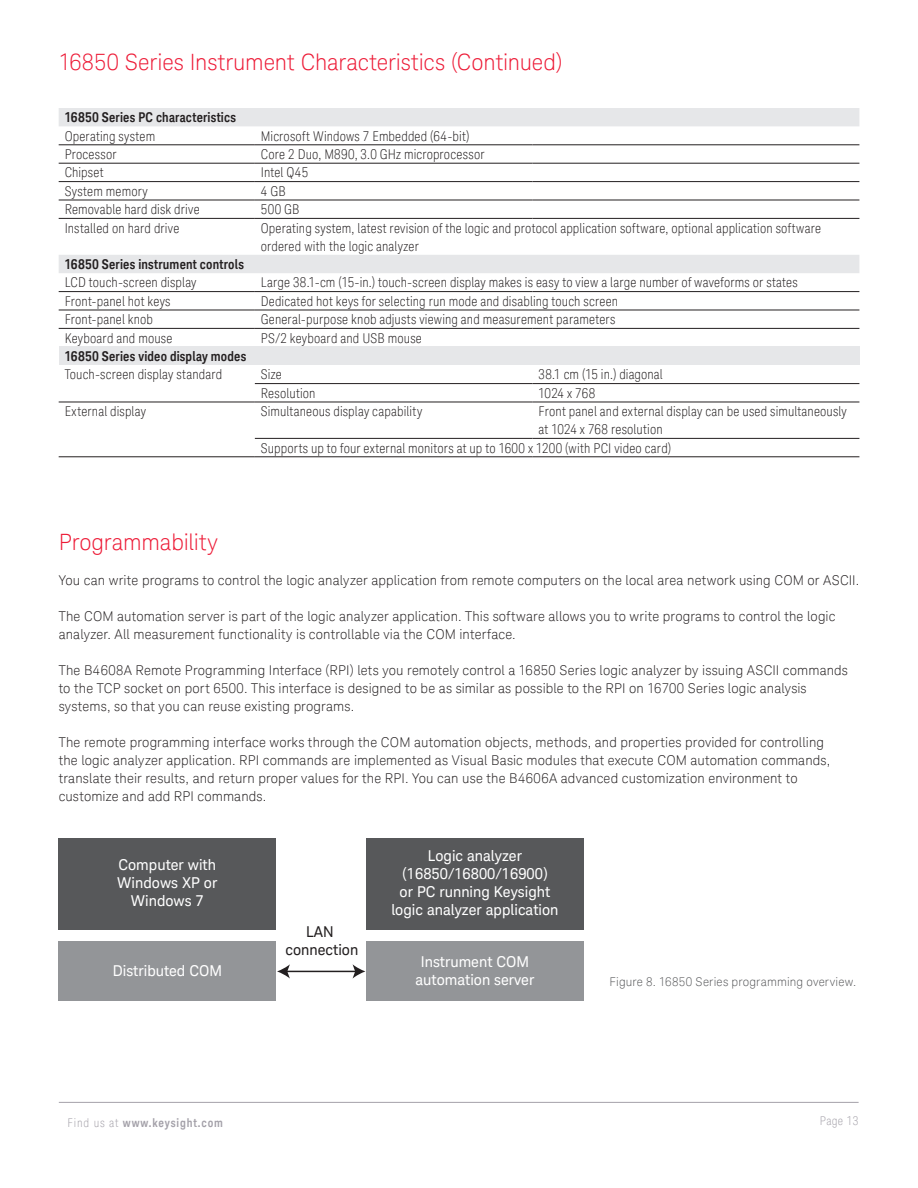
<style>
.page{position:relative;width:918px;height:1188px;background:#fff}
.page>*{position:absolute;margin:0;border:0;box-sizing:border-box;transform-origin:0 0}
.K_Heading_1{font:300 22.5px "Keysight Sans";letter-spacing:-.005em;color:#ed1a36}
.t1{font:15px/18px "Keysight Sans";color:#fff;text-align:center}
.t2{font:15px/18px "Keysight Sans";color:#231f20;text-align:center}
.K_Body_Text{font:300 13.5px/18px "Keysight Sans";letter-spacing:.01em;color:#231f20}
.K_Table_Text{font:300 condensed 13.5px/18px "Keysight Sans";letter-spacing:.015em;color:#231f20}
.K_Table_Heading_1{font:700 13.5px "Keysight Sans Condensed";letter-spacing:.015em;color:#231f20}
.K_Diagrams_and_Figur{font:300 12px "Keysight Sans";letter-spacing:.015em;color:#57585a}
.t3{font:700 12px "Keysight Sans Condensed";letter-spacing:.07em;color:#a4a1a9}
.t4{font:300 condensed 12px "Keysight Sans";letter-spacing:.03em;color:#a4a1a9}
.s1{font-family:"Keysight Sans";font-weight:300;font-stretch:condensed}
</style>
<div class="page">
<hr style="left:59px;top:1102px;width:800px;height:1px;background:#a4a1a9">
<svg style="left:59px;top:108px;width:800px;height:165px"></svg>
<div style="left:59px;top:347px;width:800px;height:18px;background:#e6e7e9"></div>
<hr style="left:59px;top:144px;width:196px;height:1px;background:#231f20">
<hr style="left:255px;top:144px;width:278px;height:1px;background:#231f20">
<hr style="left:533px;top:144px;width:326px;height:1px;background:#231f20">
<hr style="left:59px;top:163px;width:196px;height:1px;background:#231f20">
<hr style="left:255px;top:163px;width:278px;height:1px;background:#231f20">
<hr style="left:533px;top:163px;width:326px;height:1px;background:#231f20">
<hr style="left:59px;top:181px;width:196px;height:1px;background:#231f20">
<hr style="left:255px;top:181px;width:278px;height:1px;background:#231f20">
<hr style="left:533px;top:181px;width:326px;height:1px;background:#231f20">
<hr style="left:59px;top:200px;width:196px;height:1px;background:#231f20">
<hr style="left:255px;top:200px;width:278px;height:1px;background:#231f20">
<hr style="left:533px;top:200px;width:326px;height:1px;background:#231f20">
<hr style="left:59px;top:218px;width:196px;height:1px;background:#231f20">
<hr style="left:255px;top:218px;width:278px;height:1px;background:#231f20">
<hr style="left:533px;top:218px;width:326px;height:1px;background:#231f20">
<hr style="left:59px;top:291px;width:196px;height:1px;background:#231f20">
<hr style="left:255px;top:291px;width:278px;height:1px;background:#231f20">
<hr style="left:533px;top:291px;width:326px;height:1px;background:#231f20">
<hr style="left:59px;top:310px;width:196px;height:1px;background:#231f20">
<hr style="left:255px;top:310px;width:278px;height:1px;background:#231f20">
<hr style="left:533px;top:310px;width:326px;height:1px;background:#231f20">
<hr style="left:59px;top:328px;width:196px;height:1px;background:#231f20">
<hr style="left:255px;top:328px;width:278px;height:1px;background:#231f20">
<hr style="left:533px;top:328px;width:326px;height:1px;background:#231f20">
<hr style="left:255px;top:383px;width:278px;height:1px;background:#231f20">
<hr style="left:533px;top:383px;width:326px;height:1px;background:#231f20">
<hr style="left:59px;top:402px;width:196px;height:1px;background:#231f20">
<hr style="left:255px;top:402px;width:278px;height:1px;background:#231f20">
<hr style="left:533px;top:402px;width:326px;height:1px;background:#231f20">
<hr style="left:255px;top:438px;width:278px;height:1px;background:#231f20">
<hr style="left:533px;top:438px;width:326px;height:1px;background:#231f20">
<hr style="left:59px;top:456px;width:196px;height:1px;background:#231f20">
<hr style="left:255px;top:456px;width:278px;height:1px;background:#231f20">
<hr style="left:533px;top:456px;width:326px;height:1px;background:#231f20">
<div style="left:59px;top:838px;width:217px;height:92px;background:#57585a"></div>
<div style="left:59px;top:942px;width:217px;height:59px;background:#939598"></div>
<div style="left:366px;top:838px;width:218px;height:92px;background:#57585a"></div>
<div style="left:366px;top:942px;width:218px;height:59px;background:#939598"></div>
<hr style="left:286px;top:971px;width:70px;height:1px;background:#231f20">
<svg style="left:277px;top:964px;width:13px;height:15px"></svg>
<svg style="left:353px;top:964px;width:12px;height:14px"></svg>
<p class="K_Heading_1" style="left:59px;top:49px;width:505px">16850 Series Instrument Characteristics (Continued)</p>
<p class="K_Table_Heading_1" style="left:65px;top:109px;width:173px">16850 Series PC characteristics</p>
<p class="K_Table_Text" style="left:65px;top:127px;width:92px">Operating system</p>
<p class="K_Table_Text" style="left:261px;top:127px;width:210px">Microsoft Windows 7 Embedded (64-bit)</p>
<p class="K_Table_Text" style="left:65px;top:145px;width:54px">Processor</p>
<p class="K_Table_Text" style="left:261px;top:145px;width:225px">Core 2 Duo, M890, 3.0 GHz microprocessor</p>
<p class="K_Table_Text" style="left:65px;top:164px;width:41px">Chipset</p>
<p class="K_Table_Text" style="left:261px;top:164px;width:49px">Intel Q45</p>
<p class="K_Table_Text" style="left:65px;top:182px;width:85px">System memory</p>
<p class="K_Table_Text" style="left:261px;top:182px;width:26px">4 GB</p>
<p class="K_Table_Text" style="left:65px;top:200px;width:137px">Removable hard disk drive</p>
<p class="K_Table_Text" style="left:261px;top:200px;width:40px">500 GB</p>
<p class="K_Table_Text" style="left:65px;top:219px;width:116px">Installed on hard drive</p>
<p class="K_Table_Text" style="left:261px;top:219px;width:562px">Operating system, latest revision of the logic and protocol application software, optional application software ordered with the logic analyzer</p>
<p class="K_Table_Heading_1" style="left:65px;top:256px;width:181px">16850 Series instrument controls</p>
<p class="K_Table_Text" style="left:65px;top:274px;width:133px">LCD touch-screen display</p>
<p class="K_Table_Text" style="left:261px;top:274px;width:539px">Large 38.1-cm (15-in.) touch-screen display makes is easy to view a large number of waveforms or states</p>
<p class="K_Table_Text" style="left:65px;top:292px;width:107px">Front-panel hot keys</p>
<p class="K_Table_Text" style="left:261px;top:292px;width:359px">Dedicated hot keys for selecting run mode and disabling touch screen</p>
<p class="K_Table_Text" style="left:65px;top:310px;width:90px">Front-panel knob</p>
<p class="K_Table_Text" style="left:261px;top:310px;width:356px">General-purpose knob adjusts viewing and measurement parameters</p>
<p class="K_Table_Text" style="left:65px;top:329px;width:109px">Keyboard and mouse</p>
<p class="K_Table_Text" style="left:261px;top:329px;width:163px">PS/2 keyboard and USB mouse</p>
<p class="K_Table_Heading_1" style="left:65px;top:348px;width:183px">16850 Series video display modes</p>
<p class="K_Table_Text" style="left:65px;top:366px;width:159px">Touch-screen display standard</p>
<p class="K_Table_Text" style="left:261px;top:366px;width:23px">Size</p>
<p class="K_Table_Text" style="left:539px;top:366px;width:126px">38.1 cm (15 in.) diagonal</p>
<p class="K_Table_Text" style="left:261px;top:384px;width:56px">Resolution</p>
<p class="K_Table_Text" style="left:539px;top:384px;width:58px">1024 x 768</p>
<p class="K_Table_Text" style="left:65px;top:402px;width:83px">External display</p>
<p class="K_Table_Text" style="left:261px;top:402px;width:163px">Simultaneous display capability</p>
<p class="K_Table_Text" style="left:539px;top:402px;width:310px">Front panel and external display can be used simultaneously at 1024 x 768 resolution</p>
<p class="K_Table_Text" style="left:261px;top:439px;width:412px">Supports up to four external monitors at up to 1600 x 1200 (with PCI video card)</p>
<p class="K_Heading_1" style="left:59px;top:529px;width:161px">Programmability</p>
<p class="K_Body_Text" style="left:59px;top:571px;width:802px">You can write programs to control the logic analyzer application from remote computers on the local area network using COM or ASCII.</p>
<p class="K_Body_Text" style="left:59px;top:607px;width:778px">The COM automation server is part of the logic analyzer application. This software allows you to write programs to control the logic analyzer. All measurement functionality is controllable via the COM interface.</p>
<p class="K_Body_Text" style="left:59px;top:661px;width:791px">The B4608A Remote Programming Interface (RPI) lets you remotely control a 16850 Series logic analyzer by issuing ASCII commands to the TCP socket on port 6500. This interface is designed to be as similar as possible to the RPI on 16700 Series logic analysis systems, so that you can reuse existing programs.</p>
<p class="K_Body_Text" style="left:59px;top:733px;width:773px">The remote programming interface works through the COM automation objects, methods, and properties provided for controlling the logic analyzer application. RPI commands are implemented as Visual Basic modules that execute COM automation commands, translate their results, and return proper values for the RPI. You can use the B4606A advanced customization environment to customize and add RPI commands.</p>
<p class="t1" style="left:117px;top:856px;width:102px">Computer with<br>Windows XP or<br>Windows 7</p>
<p class="t1" style="left:391px;top:847px;width:169px">Logic analyzer (16850/16800/16900)<br>or PC running Keysight logic analyzer application</p>
<p class="t1" style="left:416px;top:953px;width:120px">Instrument COM automation server</p>
<p class="t2" style="left:285px;top:923px;width:74px">LAN connection</p>
<p class="t1" style="left:113px;top:962px;width:111px">Distributed COM</p>
<p class="K_Diagrams_and_Figur" style="left:610px;top:975px;width:248px">Figure 8. 16850 Series programming overview.</p>
<p class="t3" style="left:68px;top:1115px;width:157px"><span class="s1">Find us at</span> www.keysight.com</p>
<p class="t4" style="left:820px;top:1113px;width:40px">Page 13</p>
</div>
